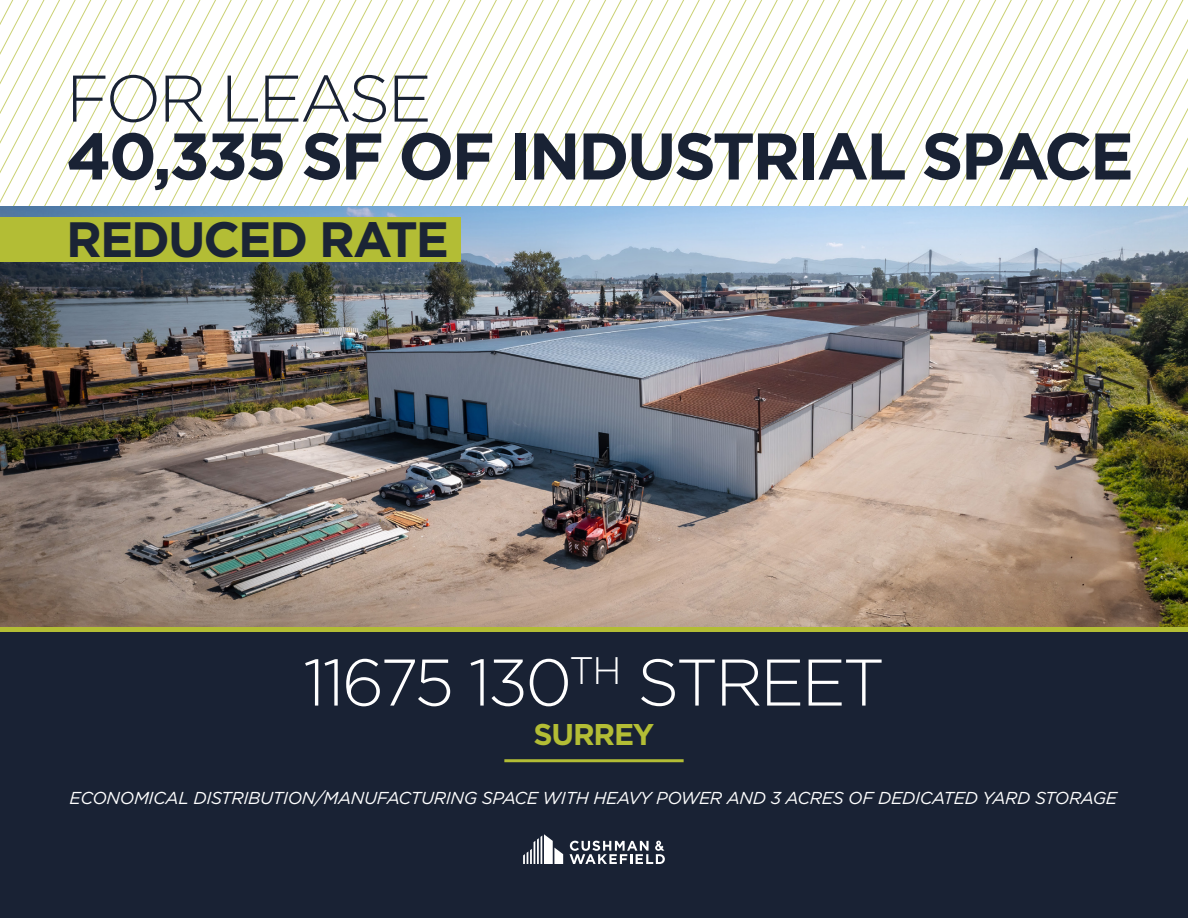
<style>
.page{position:relative;width:1188px;height:918px;background:#fff}
.page>*{position:absolute;margin:0;border:0;box-sizing:border-box;transform-origin:0 0}
.t1{font:700 65.85px "Gotham";letter-spacing:-.04em;color:#192234}
.t2{font:300 65.85px "Gotham";letter-spacing:-.04em;color:#fff}
.t3{font:300 65.85px "Gotham";letter-spacing:-.04em;color:#192234}
.t4{font:700 49.65px "Gotham";letter-spacing:-.04em;color:#1b2435}
.t5{font:700 30px "Gotham";letter-spacing:-.04em;color:#b3bd35}
.t6{font:italic 17.25px "Gotham";letter-spacing:-.02em;color:#fff}
</style>
<div class="page">
<svg style="left:0;top:0;width:1188px;height:206px"></svg>
<div style="left:0;top:626px;width:1188px;height:292px;background:#192234"></div>
<div style="left:0;top:626px;width:1188px;height:6px;background:#b3bd35"></div>
<svg style="left:523px;top:834px;width:40px;height:30px"></svg>
<svg style="left:570px;top:841px;width:95px;height:23px"></svg>
<img style="left:0;top:206px;width:1188px;height:420px">
<hr style="left:504px;top:759px;width:180px;height:3px;background:#b3bd35">
<div style="left:0;top:217px;width:461px;height:44px;background:#b3bd35"></div>
<p class="t3" style="left:66px;top:57px;width:367px">FOR LEASE</p>
<p class="t1" style="left:66px;top:113px;width:1069px">40,335 SF OF INDUSTRIAL SPACE</p>
<p class="t4" style="left:66px;top:206px;width:384px">REDUCED RATE</p>
<p class="t2" style="left:303px;top:641px;width:583px">11675 130<sup>TH</sup> STREET</p>
<p class="t5" style="left:534px;top:715px;width:122px">SURREY</p>
<p class="t6" style="left:70px;top:787px;width:1049px">ECONOMICAL DISTRIBUTION/MANUFACTURING SPACE WITH HEAVY POWER AND 3 ACRES OF DEDICATED YARD STORAGE</p>
</div>
